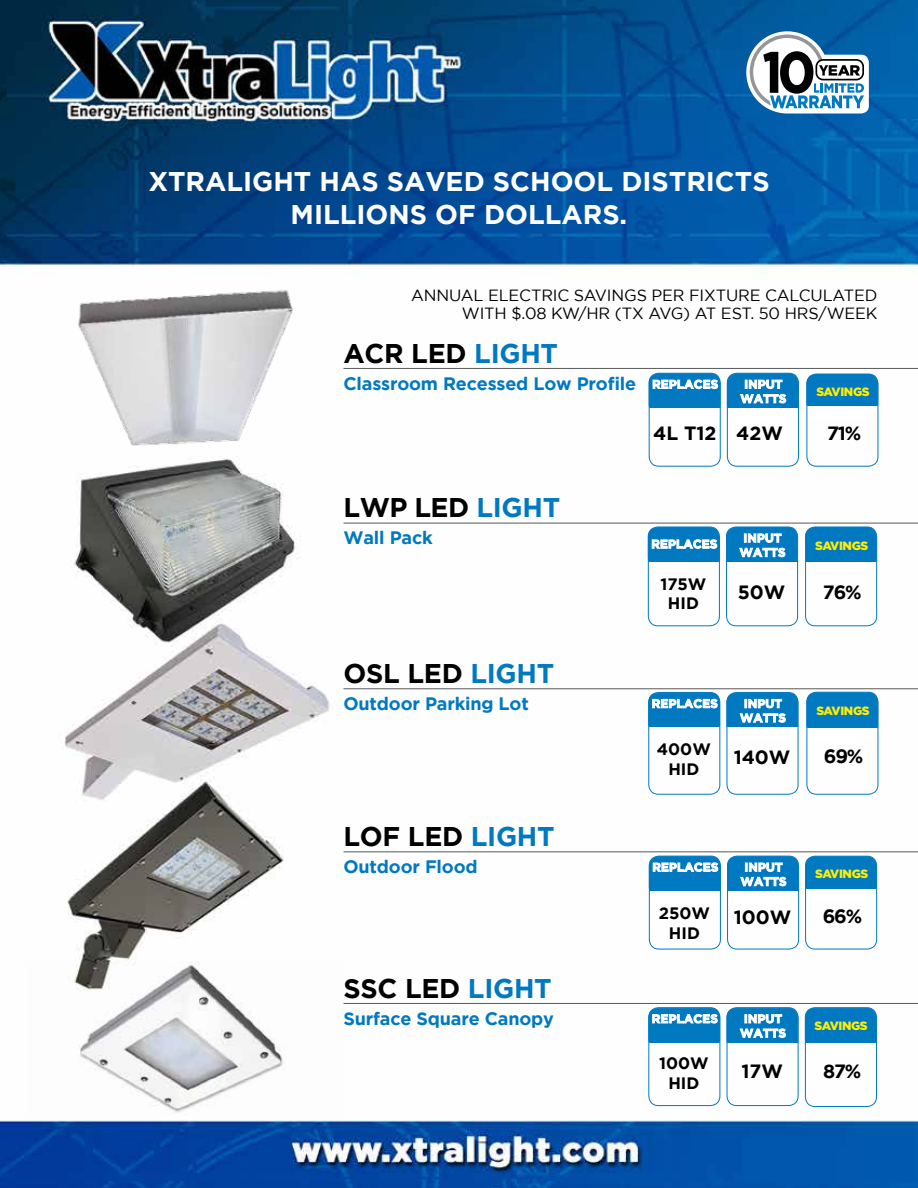
<style>
.page{position:relative;width:918px;height:1188px;background:#fff}
.page>*{position:absolute;margin:0;border:0;box-sizing:border-box;transform-origin:0 0}
.t1{font:700 27px "Gotham";letter-spacing:-.01em;color:#000}
.t2{font:700 27px/32.4px "Gotham";color:#fff;text-align:center}
.t3{font:700 19.2px "Gotham";color:#000}
.t4{font:700 18px "Gotham";letter-spacing:-.01em;color:#0079c1}
.t5{font:700 16.5px/19.8px "Gotham";color:#000;text-align:center}
.t6{font:16.2px/18px "Gotham";letter-spacing:-.01em;color:#000;text-align:right}
.t7{font:900 12px "Gotham";letter-spacing:-.03em;color:#fe0}
.s1{color:#0079c1}
.s2{font-size:19.2px}
</style>
<div class="page">
<img style="left:0;top:0;width:918px;height:1188px">
<hr style="left:344px;top:368px;width:574px;height:1px;background:#58595b">
<div style="left:649px;top:374px;width:71px;height:40px;background:#0079c1;border-radius:10px"></div>
<div style="left:727px;top:374px;width:71px;height:41px;background:#0079c1;border-radius:10px"></div>
<div style="left:649px;top:408px;width:71px;height:12px;background:#fff"></div>
<div style="left:727px;top:408px;width:71px;height:12px;background:#fff"></div>
<svg style="left:653px;top:380px;width:65px;height:9px"></svg>
<svg style="left:740px;top:380px;width:46px;height:23px"></svg>
<div style="left:649px;top:373px;width:72px;height:94px;border:1px solid #0079c1;border-radius:10px"></div>
<div style="left:727px;top:373px;width:72px;height:94px;border:1px solid #0079c1;border-radius:10px"></div>
<div style="left:807px;top:375px;width:71px;height:37px;background:#0079c1;border-radius:10px"></div>
<div style="left:807px;top:407px;width:71px;height:11px;background:#fff"></div>
<div style="left:806px;top:374px;width:72px;height:93px;border:1px solid #0079c1;border-radius:10px"></div>
<hr style="left:344px;top:523px;width:574px;height:1px;background:#58595b">
<hr style="left:344px;top:1003px;width:574px;height:1px;background:#58595b">
<div style="left:649px;top:1008px;width:71px;height:41px;background:#0079c1;border-radius:10px"></div>
<div style="left:648px;top:1008px;width:72px;height:41px;border:1px solid #0079c1;border-radius:10px"></div>
<div style="left:727px;top:1008px;width:71px;height:42px;background:#0079c1;border-radius:10px"></div>
<div style="left:727px;top:1008px;width:71px;height:42px;border:1px solid #0079c1;border-radius:10px"></div>
<div style="left:649px;top:1043px;width:70px;height:12px;background:#fff"></div>
<div style="left:727px;top:1043px;width:71px;height:12px;background:#fff"></div>
<svg style="left:652px;top:1014px;width:66px;height:10px"></svg>
<svg style="left:740px;top:1014px;width:46px;height:24px"></svg>
<div style="left:648px;top:1007px;width:72px;height:99px;border:1px solid #0079c1;border-radius:10px"></div>
<div style="left:727px;top:1007px;width:72px;height:99px;border:1px solid #0079c1;border-radius:10px"></div>
<div style="left:648px;top:528px;width:71px;height:40px;background:#0079c1;border-radius:10px"></div>
<div style="left:727px;top:528px;width:70px;height:41px;background:#0079c1;border-radius:10px"></div>
<div style="left:806px;top:528px;width:70px;height:40px;background:#0079c1;border-radius:10px"></div>
<div style="left:648px;top:562px;width:71px;height:12px;background:#fff"></div>
<div style="left:726px;top:562px;width:71px;height:12px;background:#fff"></div>
<div style="left:805px;top:562px;width:71px;height:12px;background:#fff"></div>
<svg style="left:652px;top:539px;width:65px;height:10px"></svg>
<svg style="left:739px;top:533px;width:46px;height:24px"></svg>
<div style="left:648px;top:527px;width:72px;height:99px;border:1px solid #0079c1;border-radius:10px"></div>
<div style="left:726px;top:527px;width:72px;height:99px;border:1px solid #0079c1;border-radius:10px"></div>
<div style="left:805px;top:527px;width:72px;height:99px;border:1px solid #0079c1;border-radius:10px"></div>
<div style="left:805px;top:1008px;width:71px;height:41px;background:#0079c1;border-radius:10px"></div>
<div style="left:805px;top:1008px;width:72px;height:41px;border:1px solid #0079c1;border-radius:10px"></div>
<div style="left:805px;top:1043px;width:71px;height:12px;background:#fff"></div>
<div style="left:805px;top:1007px;width:72px;height:100px;border:1px solid #0079c1;border-radius:10px"></div>
<hr style="left:344px;top:688px;width:574px;height:1px;background:#58595b">
<div style="left:649px;top:693px;width:71px;height:41px;background:#0079c1;border-radius:10px"></div>
<div style="left:648px;top:693px;width:72px;height:41px;border:1px solid #0079c1;border-radius:10px"></div>
<div style="left:727px;top:693px;width:71px;height:42px;background:#0079c1;border-radius:10px"></div>
<div style="left:727px;top:693px;width:71px;height:42px;border:1px solid #0079c1;border-radius:10px"></div>
<div style="left:649px;top:728px;width:70px;height:11px;background:#fff"></div>
<div style="left:727px;top:728px;width:71px;height:11px;background:#fff"></div>
<svg style="left:652px;top:699px;width:66px;height:9px"></svg>
<svg style="left:740px;top:699px;width:46px;height:24px"></svg>
<div style="left:648px;top:692px;width:72px;height:103px;border:1px solid #0079c1;border-radius:10px"></div>
<div style="left:727px;top:692px;width:71px;height:103px;border:1px solid #0079c1;border-radius:10px"></div>
<div style="left:807px;top:693px;width:71px;height:42px;background:#0079c1;border-radius:10px"></div>
<div style="left:807px;top:728px;width:71px;height:13px;background:#fff"></div>
<div style="left:806px;top:692px;width:72px;height:103px;border:1px solid #0079c1;border-radius:10px"></div>
<hr style="left:344px;top:851px;width:574px;height:1px;background:#58595b">
<div style="left:649px;top:857px;width:71px;height:40px;background:#0079c1;border-radius:10px"></div>
<div style="left:728px;top:857px;width:70px;height:41px;background:#0079c1;border-radius:10px"></div>
<div style="left:649px;top:891px;width:71px;height:12px;background:#fff"></div>
<div style="left:727px;top:891px;width:71px;height:12px;background:#fff"></div>
<svg style="left:653px;top:862px;width:65px;height:10px"></svg>
<svg style="left:740px;top:863px;width:46px;height:23px"></svg>
<div style="left:649px;top:856px;width:72px;height:93px;border:1px solid #0079c1;border-radius:10px"></div>
<div style="left:727px;top:856px;width:72px;height:93px;border:1px solid #0079c1;border-radius:10px"></div>
<div style="left:805px;top:890px;width:71px;height:11px;background:#fff"></div>
<div style="left:806px;top:857px;width:70px;height:38px;background:#0079c1;border-radius:10px"></div>
<div style="left:805px;top:889px;width:71px;height:11px;background:#fff"></div>
<div style="left:805px;top:856px;width:72px;height:93px;border:1px solid #0079c1;border-radius:10px"></div>
<svg style="left:746px;top:31px;width:123px;height:83px"></svg>
<img style="left:71px;top:278px;width:223px;height:177px">
<img style="left:27px;top:961px;width:316px;height:155px">
<h1 class="t2" style="left:148px;top:165px;width:623px">XTRALIGHT HAS SAVED SCHOOL DISTRICTS<br>MILLIONS OF DOLLARS.</h1>
<p class="t6" style="left:411px;top:286px;width:468px">ANNUAL ELECTRIC SAVINGS PER FIXTURE CALCULATED<br>WITH $.08 KW/HR (TX AVG) AT EST. 50 HRS/WEEK</p>
<h1 class="t1" style="left:344px;top:338px;width:216px">ACR LED <span class="s1">LIGHT</span></h1>
<p class="t4" style="left:344px;top:373px;width:294px">Classroom Recessed Low Profile</p>
<p class="t3" style="left:653px;top:422px;width:131px">4L T12 42W</p>
<h1 class="t1" style="left:344px;top:492px;width:218px">LWP LED <span class="s1">LIGHT</span></h1>
<p class="t4" style="left:344px;top:527px;width:91px">Wall Pack</p>
<h1 class="t1" style="left:344px;top:658px;width:212px">OSL LED <span class="s1">LIGHT</span></h1>
<p class="t4" style="left:344px;top:693px;width:187px">Outdoor Parking Lot</p>
<h1 class="t1" style="left:344px;top:821px;width:213px">LOF LED <span class="s1">LIGHT</span></h1>
<p class="t4" style="left:344px;top:856px;width:136px">Outdoor Flood</p>
<h1 class="t1" style="left:343px;top:973px;width:210px">SSC LED <span class="s1">LIGHT</span></h1>
<p class="t4" style="left:344px;top:1008px;width:212px">Surface Square Canopy</p>
<p class="t5" style="left:660px;top:574px;width:48px">175W<br>HID</p>
<p class="t3" style="left:738px;top:581px;width:49px">50W</p>
<p class="t5" style="left:668px;top:739px;width:124px;text-align:left;text-indent:-11px">400W <span class="s2">140W<br></span>HID</p>
<p class="t5" style="left:669px;top:903px;width:124px;text-align:left;text-indent:-10px">250W <span class="s2">100W<br></span>HID</p>
<p class="t5" style="left:659px;top:1053px;width:51px">100W<br>HID</p>
<p class="t3" style="left:741px;top:1060px;width:43px">17W</p>
<p class="t7" style="left:816px;top:385px;width:55px">SAVINGS</p>
<p class="t3" style="left:827px;top:422px;width:36px">71%</p>
<p class="t7" style="left:815px;top:538px;width:55px">SAVINGS</p>
<p class="t3" style="left:823px;top:581px;width:40px">76%</p>
<p class="t7" style="left:816px;top:704px;width:55px">SAVINGS</p>
<p class="t3" style="left:824px;top:745px;width:41px">69%</p>
<p class="t7" style="left:815px;top:867px;width:55px">SAVINGS</p>
<p class="t3" style="left:823px;top:905px;width:41px">66%</p>
<p class="t7" style="left:814px;top:1019px;width:55px">SAVINGS</p>
<p class="t3" style="left:823px;top:1060px;width:40px">87%</p>
</div>
